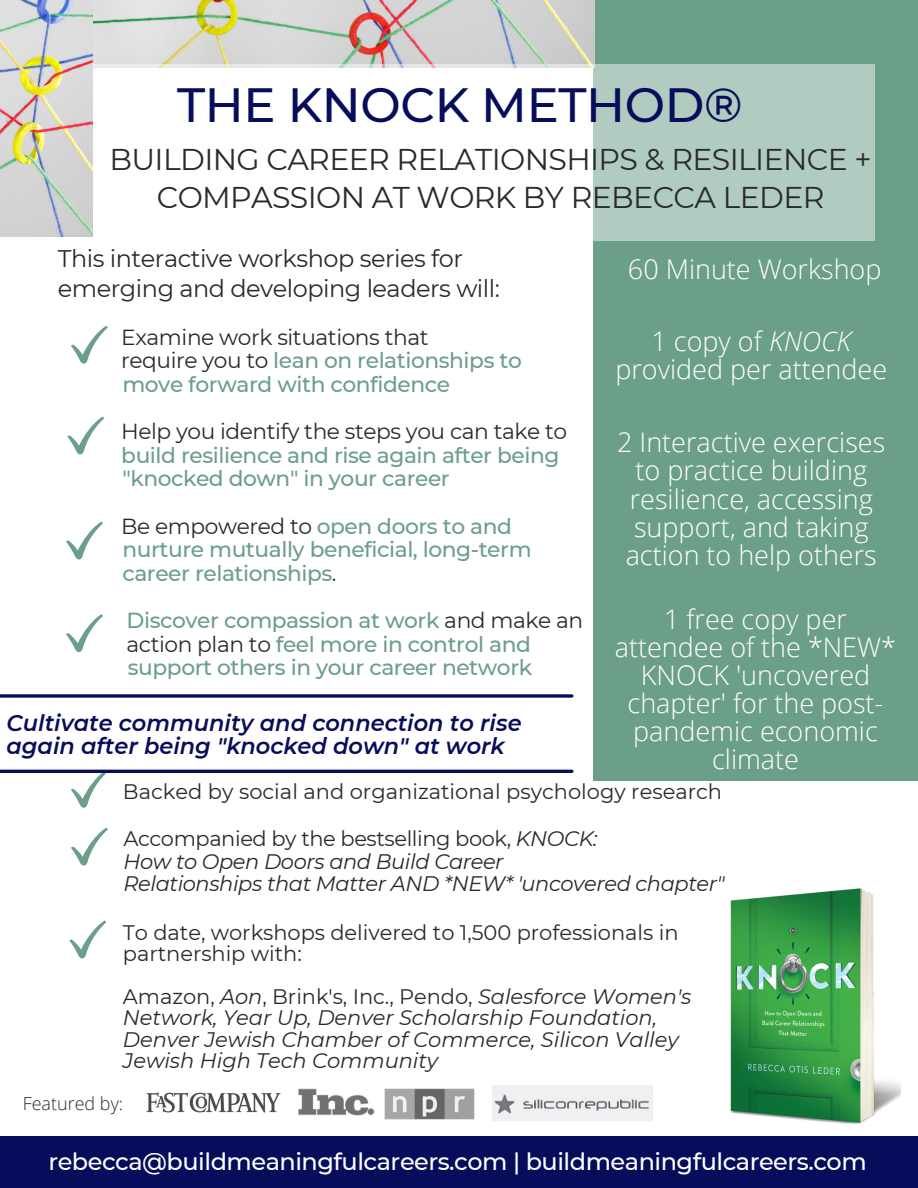
<style>
.page{position:relative;width:918px;height:1188px;background:#fff}
.page>*{position:absolute;margin:0;border:0;box-sizing:border-box;transform-origin:0 0}
.t1{font:500 48px "Montserrat";letter-spacing:-.01em;color:#070d5b}
.t2{font:30px/38.2px "Montserrat";letter-spacing:-.02em;color:#2a2a2a;text-align:center}
.t3{font:300 27px/28.2px "Open Sans";color:#fff;text-align:center}
.t4{font:24px "Montserrat";letter-spacing:-.02em;color:#2a2a2a}
.t5{font:500 24px "Montserrat";letter-spacing:-.02em;color:#fff}
.t6{font:italic 600 22.5px/22.5px "Montserrat";color:#070d5b}
.t7{font:500 21.75px "Montserrat";letter-spacing:-.02em;color:#6c9f88}
.t8{font:21.75px "Montserrat";letter-spacing:-.02em;color:#2a2a2a}
.t9{font:italic 21px/21.3px "Montserrat";letter-spacing:-.005em;color:#2a2a2a}
.t10{font:21px/21.3px "Montserrat";letter-spacing:-.005em;color:#2a2a2a}
.t11{font:300 18px "Open Sans";color:#2a2a2a}
.s1{font-weight:400;color:#2a2a2a}
.s2{font-style:italic}
.s3{font-style:normal}
</style>
<div class="page">
<div style="left:593px;top:0;width:325px;height:781px;background:#6c9f88"></div>
<img style="left:92px;top:0;width:503px;height:67px">
<img style="left:93px;top:64px;width:782px;height:177px">
<div style="left:0;top:1136px;width:918px;height:52px;background:#070d5b"></div>
<svg style="left:71px;top:326px;width:37px;height:38px"></svg>
<svg style="left:67px;top:416px;width:37px;height:38px"></svg>
<svg style="left:66px;top:521px;width:37px;height:38px"></svg>
<svg style="left:66px;top:614px;width:37px;height:38px"></svg>
<img style="left:146px;top:1092px;width:135px;height:21px">
<img style="left:298px;top:1089px;width:76px;height:27px">
<img style="left:385px;top:1089px;width:90px;height:30px">
<img style="left:493px;top:1086px;width:159px;height:34px">
<svg style="left:71px;top:773px;width:35px;height:35px"></svg>
<svg style="left:71px;top:828px;width:37px;height:38px"></svg>
<svg style="left:69px;top:920px;width:37px;height:38px"></svg>
<svg style="left:0;top:694px;width:572px;height:4px;background:#2d3274"></svg>
<hr style="left:0;top:770px;width:572px;height:3px;background:#070d5b">
<img style="left:719px;top:866px;width:182px;height:273px;border-radius:14px">
<img style="left:0;top:0;width:92px;height:236px">
<p class="t1" style="left:177px;top:75px;width:567px">THE KNOCK METHOD®</p>
<p class="t2" style="left:109px;top:140px;width:764px">BUILDING CAREER RELATIONSHIPS &amp; RESILIENCE +<br>COMPASSION AT WORK BY REBECCA LEDER</p>
<p class="t4" style="left:58px;top:244px;width:407px">This interactive workshop series for</p>
<p class="t4" style="left:58px;top:274px;width:444px">emerging and developing leaders will:</p>
<p class="t8" style="left:121px;top:324px;width:309px">Examine work situations that</p>
<p class="t7" style="left:121px;top:347px;width:402px"><span class="s1">require you to</span> lean on relationships to</p>
<p class="t7" style="left:122px;top:371px;width:329px">move forward with confidence</p>
<p class="t8" style="left:121px;top:418px;width:447px">Help you identify the steps you can take to</p>
<p class="t7" style="left:121px;top:442px;width:440px">build resilience and rise again after being</p>
<p class="t7" style="left:122px;top:465px;width:329px">"knocked down" in your career</p>
<p class="t7" style="left:121px;top:513px;width:392px"><span class="s1">Be empowered to</span> open doors to and</p>
<p class="t7" style="left:122px;top:536px;width:411px">nurture mutually beneficial, long-term</p>
<p class="t7" style="left:122px;top:560px;width:216px">career relationships<span class="s1">.</span></p>
<p class="t7" style="left:127px;top:607px;width:458px">Discover compassion at work <span class="s1">and make an</span></p>
<p class="t7" style="left:127px;top:631px;width:406px"><span class="s1">action plan to</span> feel more in control and</p>
<p class="t7" style="left:128px;top:654px;width:406px">support others in your career network</p>
<p class="t6" style="left:7px;top:712px;width:517px">Cultivate community and connection to rise again after being "knocked down" at work</p>
<p class="t3" style="left:628px;top:255px;width:255px">60 Minute Workshop</p>
<p class="t3" style="left:615px;top:327px;width:273px">1 copy of <span class="s2">KNOCK </span>provided per attendee</p>
<p class="t3" style="left:617px;top:428px;width:270px">2 Interactive exercises to practice building resilience, accessing support, and taking action to help others</p>
<p class="t3" style="left:615px;top:604px;width:283px">1 free copy per attendee of the *NEW*<br>KNOCK 'uncovered chapter' for the post&shy;pandemic economic climate</p>
<p class="t10" style="left:123px;top:781px;width:601px">Backed by social and organizational psychology research</p>
<p class="t10" style="left:124px;top:828px;width:476px">Accompanied by the bestselling book, <span class="s2">KNOCK:</span></p>
<p class="t9" style="left:124px;top:851px;width:382px">How to Open Doors and Build Career</p>
<p class="t9" style="left:124px;top:873px;width:603px">Relationships that Matter AND *NEW* 'uncovered chapter"</p>
<p class="t10" style="left:123px;top:922px;width:557px">To date, workshops delivered to 1,500 professionals in partnership with:</p>
<p class="t9" style="left:123px;top:986px;width:570px"><span class="s3">Amazon,</span> Aon<span class="s3">, Brink's, Inc., Pendo,</span> Salesforce Women's Network, Year Up, Denver Scholarship Foundation, Denver Jewish Chamber of Commerce, Silicon Valley Jewish High Tech Community</p>
<p class="t11" style="left:23px;top:1090px;width:102px">Featured by:</p>
<p class="t5" style="left:48px;top:1147px;width:820px">rebecca@buildmeaningfulcareers.com | buildmeaningfulcareers.com</p>
</div>
